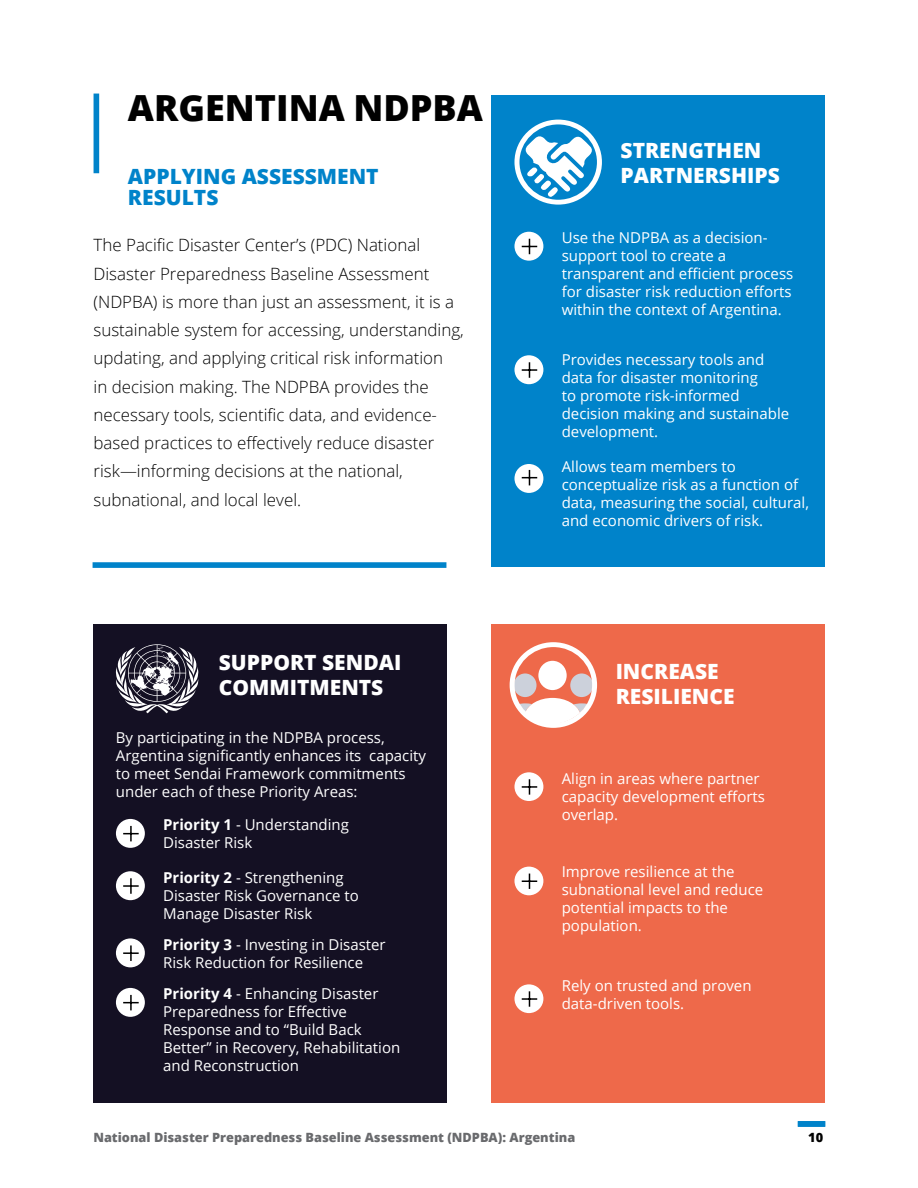
<style>
.page{position:relative;width:918px;height:1188px;background:#fff}
.page>*{position:absolute;margin:0;border:0;box-sizing:border-box;transform-origin:0 0}
.t1{font:800 36px "Open Sans";color:#000}
.t2{font:800 21px/25.2px "Open Sans";color:#fff}
.t3{font:800 21px/21px "Open Sans";color:#0083ca}
.t4{font:300 16.95px/28.2px "Open Sans";color:#000}
.t5{font:15px/18px "Open Sans";color:#fff}
.t6{font:800 12.75px "Open Sans";color:#696a6d}
.t7{font:800 12.75px "Open Sans";color:#000}
.s1{font-weight:700}
</style>
<div class="page">
<div style="left:93px;top:624px;width:353px;height:478px;background:#141023"></div>
<div style="left:93px;top:562px;width:353px;height:6px;background:#0083ca"></div>
<div style="left:94px;top:94px;width:5px;height:79px;background:#0083ca"></div>
<div style="left:798px;top:1121px;width:27px;height:6px;background:#0083ca"></div>
<div style="left:491px;top:95px;width:333px;height:472px;background:#0083ca"></div>
<div style="left:491px;top:624px;width:333px;height:478px;background:#ee694a"></div>
<svg style="left:514px;top:120px;width:88px;height:85px"></svg>
<div style="left:116px;top:819px;width:29px;height:29px;background:#fff;border-radius:50%"></div>
<svg style="left:123px;top:826px;width:16px;height:15px"></svg>
<div style="left:116px;top:871px;width:29px;height:29px;background:#fff;border-radius:50%"></div>
<svg style="left:123px;top:878px;width:16px;height:16px"></svg>
<div style="left:116px;top:938px;width:29px;height:29px;background:#fff;border-radius:50%"></div>
<svg style="left:123px;top:945px;width:16px;height:16px"></svg>
<div style="left:116px;top:988px;width:29px;height:29px;background:#fff;border-radius:50%"></div>
<svg style="left:123px;top:995px;width:16px;height:15px"></svg>
<svg style="left:510px;top:642px;width:87px;height:86px"></svg>
<div style="left:514px;top:772px;width:29px;height:29px;background:#fff;border-radius:50%"></div>
<svg style="left:522px;top:779px;width:15px;height:16px"></svg>
<div style="left:514px;top:232px;width:29px;height:29px;background:#fff;border-radius:50%"></div>
<svg style="left:522px;top:239px;width:15px;height:15px"></svg>
<div style="left:514px;top:355px;width:29px;height:29px;background:#fff;border-radius:50%"></div>
<svg style="left:522px;top:362px;width:15px;height:16px"></svg>
<div style="left:514px;top:464px;width:29px;height:29px;background:#fff;border-radius:50%"></div>
<svg style="left:522px;top:470px;width:15px;height:15px"></svg>
<div style="left:514px;top:867px;width:29px;height:28px;background:#fff;border-radius:50%"></div>
<svg style="left:522px;top:874px;width:15px;height:15px"></svg>
<div style="left:514px;top:984px;width:29px;height:29px;background:#fff;border-radius:50%"></div>
<svg style="left:522px;top:991px;width:15px;height:16px"></svg>
<svg style="left:116px;top:644px;width:83px;height:69px"></svg>
<h1 class="t1" style="left:128px;top:81px;width:357px">ARGENTINA NDPBA</h1>
<h2 class="t3" style="left:128px;top:165px;width:252px">APPLYING ASSESSMENT<br>RESULTS</h2>
<p class="t4" style="left:94px;top:231px;width:372px">The Pacific Disaster Center’s (PDC) National Disaster Preparedness Baseline Assessment (NDPBA) is more than just an assessment, it is a sustainable system for accessing, understanding, updating, and applying critical risk information<br>in decision making. The NDPBA provides the necessary tools, scientific data, and evidence&shy;based practices to effectively reduce disaster risk—informing decisions at the national, subnational, and local level.</p>
<h2 class="t2" style="left:219px;top:649px;width:184px">SUPPORT SENDAI<br>COMMITMENTS</h2>
<p class="t5" style="left:116px;top:728px;width:312px">By participating in the NDPBA process, Argentina significantly enhances its capacity to meet Sendai Framework commitments under each of these Priority Areas:</p>
<p class="t5" style="left:163px;top:816px;width:187px"><span class="s1">Priority 1</span> - Understanding<br>Disaster Risk</p>
<p class="t5" style="left:163px;top:868px;width:197px"><span class="s1">Priority 2</span> - Strengthening<br>Disaster Risk Governance to<br>Manage Disaster Risk</p>
<p class="t5" style="left:163px;top:935px;width:224px"><span class="s1">Priority 3</span> - Investing in Disaster<br>Risk Reduction for Resilience</p>
<p class="t5" style="left:163px;top:985px;width:239px"><span class="s1">Priority 4</span> - Enhancing Disaster<br>Preparedness for Effective<br>Response and to “Build Back<br>Better” in Recovery, Rehabilitation and Reconstruction</p>
<h2 class="t2" style="left:621px;top:137px;width:161px">STRENGTHEN<br>PARTNERSHIPS</h2>
<p class="t5" style="left:562px;top:228px;width:233px">Use the NDPBA as a decision&shy;support tool to create a transparent and efficient process for disaster risk reduction efforts within the context of Argentina.</p>
<p class="t5" style="left:562px;top:350px;width:229px">Provides necessary tools and data for disaster monitoring<br>to promote risk-informed decision making and sustainable development.</p>
<p class="t5" style="left:562px;top:457px;width:249px">Allows team members to conceptualize risk as a function of data, measuring the social, cultural, and economic drivers of risk.</p>
<h2 class="t2" style="left:616px;top:657px;width:120px">INCREASE<br>RESILIENCE</h2>
<p class="t5" style="left:562px;top:769px;width:205px">Align in areas where partner capacity development efforts overlap.</p>
<p class="t5" style="left:562px;top:862px;width:203px">Improve resilience at the subnational level and reduce potential impacts to the population.</p>
<p class="t5" style="left:562px;top:976px;width:191px">Rely on trusted and proven data-driven tools.</p>
<p class="t6" style="left:93px;top:1127px;width:483px">National Disaster Preparedness Baseline Assessment (NDPBA): Argentina</p>
<p class="t7" style="left:808px;top:1128px;width:16px">10</p>
</div>
